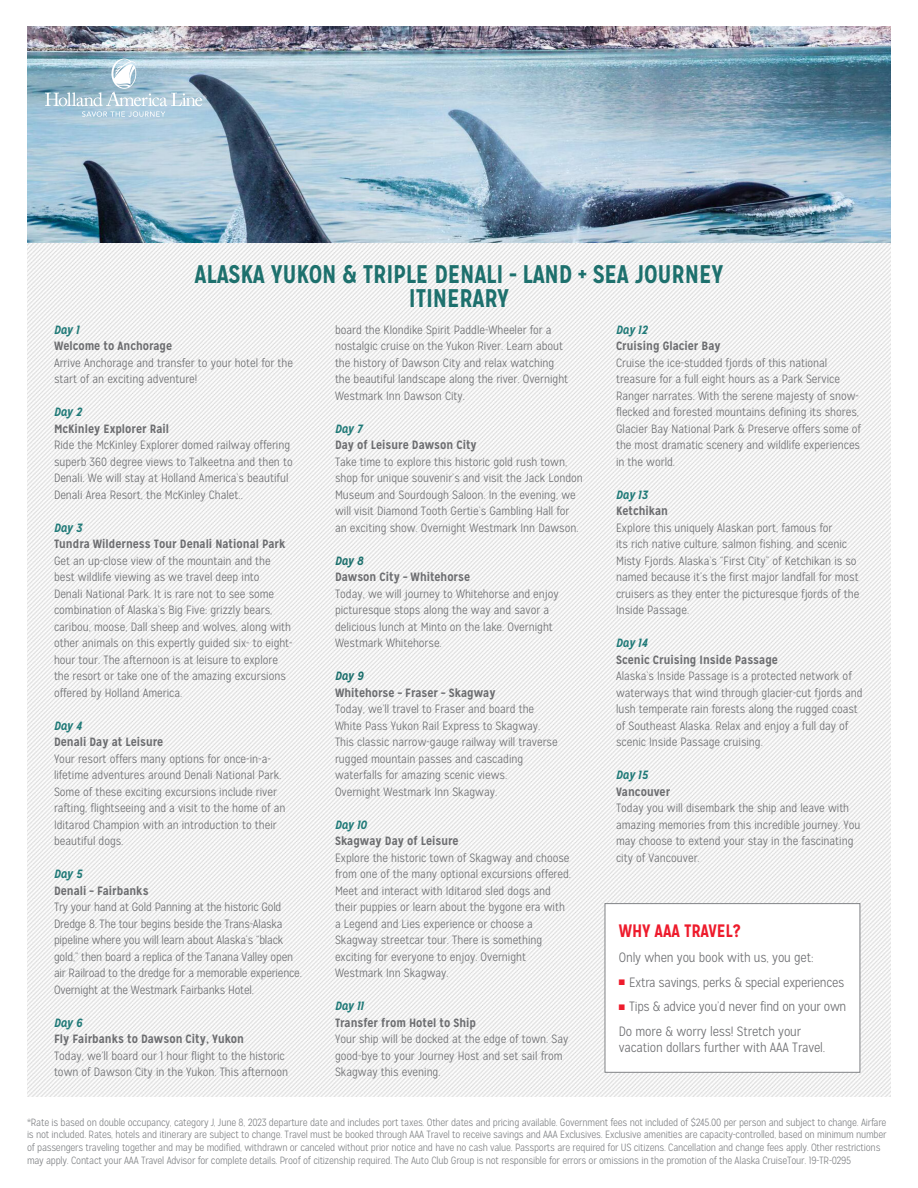
<style>
.page{position:relative;width:918px;height:1188px;background:#fff}
.page>*{position:absolute;margin:0;border:0;box-sizing:border-box;transform-origin:0 0}
.t1{font:700 25.5px "Mission Gothic";letter-spacing:-.01em;color:#1d706d;scale:.95 1}
.t2{font:700 18px "Mission Gothic";letter-spacing:-.01em;color:#ee1b2c;scale:.95 1}
.t3{font:300 13.5px/16.5px "Mission Gothic";letter-spacing:-.01em;color:#6c6d70}
.t4{font:300 12px/16.5px "Mission Gothic";color:#6c6d70}
.t5{font:700 12px/16.5px "Mission Gothic";color:#6c6d70}
.t6{font:italic 700 12px "Mission Gothic";color:#207a78}
.t7{font:italic 700 12px "Mission Gothic";letter-spacing:-.005em;color:#1d706d}
.t8{font:300 10.5px/12.6px "Mission Gothic";letter-spacing:-.02em;color:#808285}
.s1{font-style:italic;color:#207a78}
.s2{color:#ee1b2c}
</style>
<div class="page">
<img style="left:27px;top:243px;width:864px;height:853px">
<img style="left:27px;top:27px;width:864px;height:216px">
<div style="left:605px;top:904px;width:255px;height:168px;background:#fff"></div>
<div style="left:605px;top:903px;width:255px;height:170px;border:1px solid #808285"></div>
<svg style="left:45px;top:59px;width:162px;height:58px;background:#a8c4d3"></svg>
<p class="t1" style="left:195px;top:258px;width:558px">ALASKA YUKON &amp; TRIPLE DENALI - LAND + SEA JOURNEY</p>
<p class="t1" style="left:409px;top:282px;width:107px">ITINERARY</p>
<p class="t5" style="left:54px;top:321px;width:120px"><span class="s1">Day 1<br></span>Welcome to Anchorage</p>
<p class="t4" style="left:54px;top:354px;width:241px">Arrive Anchorage and transfer to your hotel for the start of an exciting adventure!</p>
<p class="t6" style="left:54px;top:404px;width:30px">Day 2</p>
<p class="t5" style="left:54px;top:420px;width:117px">McKinley Explorer Rail</p>
<p class="t4" style="left:54px;top:437px;width:240px">Ride the McKinley Explorer domed railway offering superb 360 degree views to Talkeetna and then to Denali. We will stay at Holland America’s beautiful Denali Area Resort, the McKinley Chalet..</p>
<p class="t6" style="left:54px;top:520px;width:30px">Day 3</p>
<p class="t5" style="left:54px;top:536px;width:233px">Tundra Wilderness Tour Denali National Park</p>
<p class="t4" style="left:54px;top:552px;width:240px">Get an up-close view of the mountain and the best wildlife viewing as we travel deep into<br>Denali National Park. It is rare not to see some combination of Alaska’s Big Five: grizzly bears, caribou, moose, Dall sheep and wolves, along with other animals on this expertly guided six- to eight&shy;hour tour. The afternoon is at leisure to explore the resort or take one of the amazing excursions offered by Holland America.</p>
<p class="t6" style="left:54px;top:718px;width:30px">Day 4</p>
<p class="t5" style="left:54px;top:734px;width:111px">Denali Day at Leisure</p>
<p class="t4" style="left:54px;top:750px;width:233px">Your resort offers many options for once-in-a&shy;lifetime adventures around Denali National Park.<br>Some of these exciting excursions include river rafting, flightseeing and a visit to the home of an Iditarod Champion with an introduction to their beautiful dogs.</p>
<p class="t6" style="left:54px;top:866px;width:30px">Day 5</p>
<p class="t5" style="left:54px;top:882px;width:96px">Denali – Fairbanks</p>
<p class="t4" style="left:54px;top:899px;width:249px">Try your hand at Gold Panning at the historic Gold Dredge 8. The tour begins beside the Trans-Alaska pipeline where you will learn about Alaska’s “black gold,” then board a replica of the Tanana Valley open air Railroad to the dredge for a memorable experience.<br>Overnight at the Westmark Fairbanks Hotel.</p>
<p class="t6" style="left:54px;top:1015px;width:30px">Day 6</p>
<p class="t5" style="left:54px;top:1031px;width:192px">Fly Fairbanks to Dawson City, Yukon</p>
<p class="t4" style="left:54px;top:1047px;width:236px">Today, we’ll board our 1 hour flight to the historic town of Dawson City in the Yukon. This afternoon</p>
<p class="t4" style="left:335px;top:321px;width:235px">board the Klondike Spirit Paddle-Wheeler for a nostalgic cruise on the Yukon River. Learn about the history of Dawson City and relax watching the beautiful landscape along the river. Overnight Westmark Inn Dawson City.</p>
<p class="t6" style="left:335px;top:421px;width:29px">Day 7</p>
<p class="t5" style="left:335px;top:437px;width:143px">Day of Leisure Dawson City</p>
<p class="t4" style="left:335px;top:453px;width:249px">Take time to explore this historic gold rush town, shop for unique souvenir’s and visit the Jack London Museum and Sourdough Saloon. In the evening, we will visit Diamond Tooth Gertie’s Gambling Hall for an exciting show. Overnight Westmark Inn Dawson.</p>
<p class="t7" style="left:335px;top:553px;width:30px">Day 8</p>
<p class="t5" style="left:335px;top:569px;width:137px">Dawson City – Whitehorse</p>
<p class="t4" style="left:335px;top:585px;width:225px">Today, we will journey to Whitehorse and enjoy picturesque stops along the way and savor a delicious lunch at Minto on the lake. Overnight Westmark Whitehorse.</p>
<p class="t7" style="left:335px;top:668px;width:30px">Day 9</p>
<p class="t5" style="left:335px;top:684px;width:162px">Whitehorse – Fraser – Skagway</p>
<p class="t4" style="left:335px;top:701px;width:201px">Today, we’ll travel to Fraser and board the</p>
<p class="t4" style="left:335px;top:717px;width:207px">White Pass Yukon Rail Express to Skagway.</p>
<p class="t4" style="left:335px;top:734px;width:224px">This classic narrow-gauge railway will traverse rugged mountain passes and cascading</p>
<p class="t4" style="left:335px;top:767px;width:174px">waterfalls for amazing scenic views.</p>
<p class="t4" style="left:335px;top:783px;width:164px">Overnight Westmark Inn Skagway.</p>
<p class="t6" style="left:335px;top:817px;width:34px">Day 10</p>
<p class="t5" style="left:335px;top:833px;width:125px">Skagway Day of Leisure</p>
<p class="t4" style="left:335px;top:849px;width:238px">Explore the historic town of Skagway and choose from one of the many optional excursions offered.<br>Meet and interact with Iditarod sled dogs and</p>
<p class="t4" style="left:335px;top:899px;width:231px">their puppies or learn about the bygone era with</p>
<p class="t4" style="left:335px;top:915px;width:199px">a Legend and Lies experience or choose a</p>
<p class="t4" style="left:335px;top:932px;width:209px">Skagway streetcar tour. There is something</p>
<p class="t4" style="left:335px;top:948px;width:192px">exciting for everyone to enjoy. Overnight</p>
<p class="t4" style="left:335px;top:965px;width:115px">Westmark Inn Skagway.</p>
<p class="t6" style="left:335px;top:998px;width:31px">Day 11</p>
<p class="t5" style="left:335px;top:1014px;width:143px">Transfer from Hotel to Ship</p>
<p class="t4" style="left:335px;top:1031px;width:235px">Your ship will be docked at the edge of town. Say good-bye to your Journey Host and set sail from<br>Skagway this evening.</p>
<p class="t6" style="left:616px;top:322px;width:33px">Day 12</p>
<p class="t5" style="left:616px;top:338px;width:106px">Cruising Glacier Bay</p>
<p class="t4" style="left:616px;top:354px;width:247px">Cruise the ice-studded fjords of this national treasure for a full eight hours as a Park Service Ranger narrates. With the serene majesty of snow&shy;flecked and forested mountains defining its shores, Glacier Bay National Park &amp; Preserve offers some of the most dramatic scenery and wildlife experiences in the world.</p>
<p class="t6" style="left:616px;top:487px;width:33px">Day 13</p>
<p class="t5" style="left:616px;top:503px;width:53px">Ketchikan</p>
<p class="t4" style="left:616px;top:519px;width:245px">Explore this uniquely Alaskan port, famous for<br>its rich native culture, salmon fishing, and scenic Misty Fjords. Alaska’s “First City” of Ketchikan is so named because it’s the first major landfall for most cruisers as they enter the picturesque fjords of the Inside Passage.</p>
<p class="t6" style="left:616px;top:635px;width:33px">Day 14</p>
<p class="t5" style="left:616px;top:651px;width:163px">Scenic Cruising Inside Passage</p>
<p class="t4" style="left:616px;top:668px;width:248px">Alaska’s Inside Passage is a protected network of waterways that wind through glacier-cut fjords and lush temperate rain forests along the rugged coast of Southeast Alaska. Relax and enjoy a full day of scenic Inside Passage cruising.</p>
<p class="t6" style="left:616px;top:767px;width:34px">Day 15</p>
<p class="t5" style="left:616px;top:783px;width:56px">Vancouver</p>
<p class="t4" style="left:616px;top:800px;width:246px">Today you will disembark the ship and leave with amazing memories from this incredible journey. You may choose to extend your stay in the fascinating city of Vancouver.</p>
<p class="t2" style="left:619px;top:920px;width:130px">WHY AAA TRAVEL?</p>
<p class="t3" style="left:619px;top:949px;width:196px">Only when you book with us, you get:</p>
<p class="t3" style="left:619px;top:974px;width:227px"><span class="s2">■</span> Extra savings, perks &amp; special experiences</p>
<p class="t3" style="left:619px;top:998px;width:229px"><span class="s2">■</span> Tips &amp; advice you’d never find on your own</p>
<p class="t3" style="left:619px;top:1023px;width:208px">Do more &amp; worry less! Stretch your vacation dollars further with AAA Travel.</p>
<p class="t8" style="left:27px;top:1116px;width:861px">*Rate is based on double occupancy, category J, June 8, 2023 departure date and includes port taxes. Other dates and pricing available. Government fees not included of $245.00 per person and subject to change. Airfare is not included. Rates, hotels and itinerary are subject to change. Travel must be booked through AAA Travel to receive savings and AAA Exclusives. Exclusive amenities are capacity-controlled, based on minimum number of passengers traveling together and may be modified, withdrawn or canceled without prior notice and have no cash value. Passports are required for US citizens. Cancellation and change fees apply. Other restrictions may apply. Contact your AAA Travel Advisor for complete details. Proof of citizenship required. The Auto Club Group is not responsible for errors or omissions in the promotion of the Alaska CruiseTour. 19-TR-0295</p>
</div>
